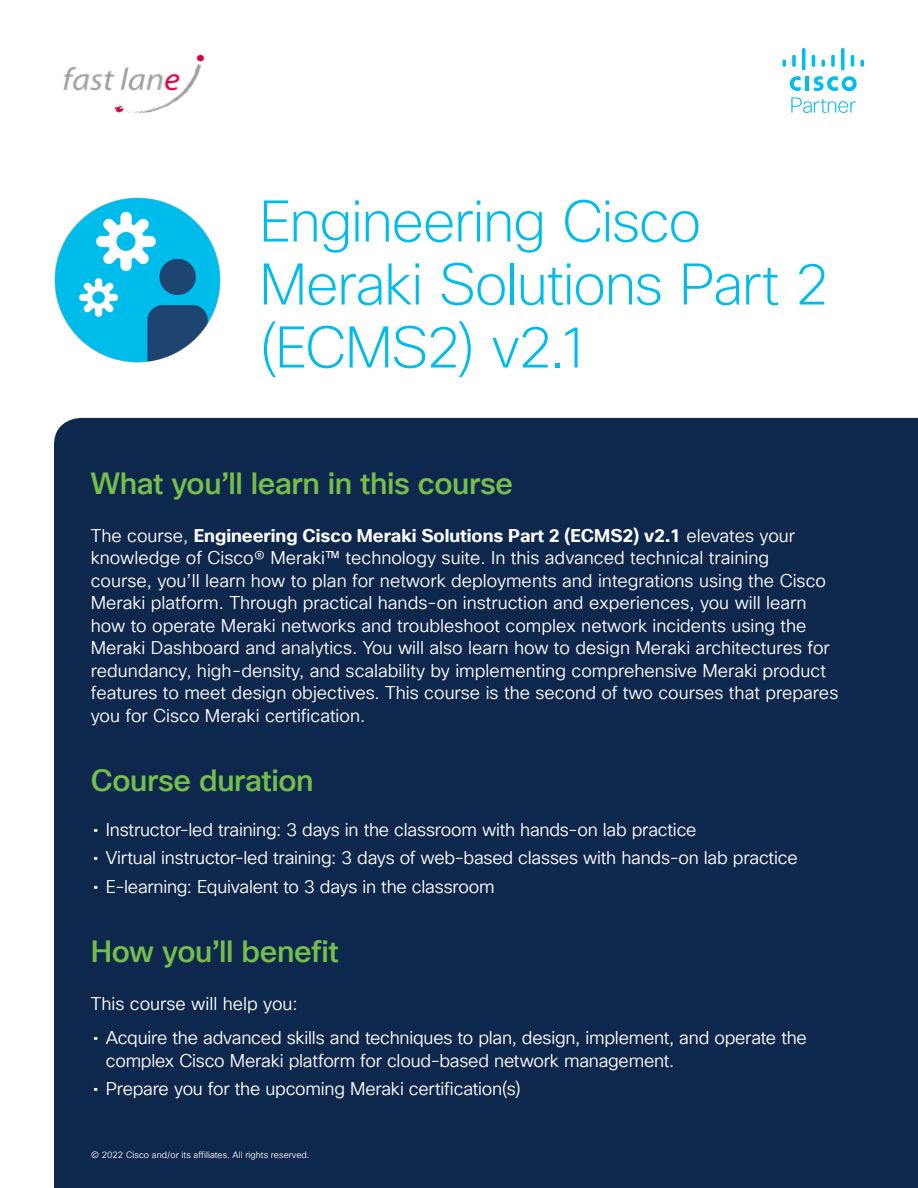
<style>
.page{position:relative;width:918px;height:1188px;background:#fff}
.page>*{position:absolute;margin:0;border:0;box-sizing:border-box;transform-origin:0 0}
.Title_Headline{font:200 57px/63px "Cisco Sans TT";letter-spacing:-.025em;color:#00bceb}
.Intro_Heading-Green{font:500 30px "Cisco Sans TT";letter-spacing:-.015em;color:#74bf4b}
.Body_White{font:18px/22.5px "Cisco Sans TT Light";color:#fff}
.Footer_white{font:9px "Cisco Sans TT Light";color:#fff}
.s1{font-family:"Cisco Sans TT";font-weight:700}
.s2{font-family:"Cisco Sans TT"}
</style>
<div class="page">
<svg style="left:790px;top:76px;width:67px;height:37px"></svg>
<svg style="left:782px;top:60px;width:4px;height:7px"></svg>
<svg style="left:792px;top:54px;width:4px;height:13px"></svg>
<svg style="left:802px;top:48px;width:4px;height:22px"></svg>
<svg style="left:812px;top:54px;width:3px;height:13px"></svg>
<svg style="left:821px;top:60px;width:4px;height:7px"></svg>
<svg style="left:831px;top:54px;width:4px;height:13px"></svg>
<svg style="left:841px;top:48px;width:4px;height:22px"></svg>
<svg style="left:851px;top:54px;width:3px;height:13px"></svg>
<svg style="left:860px;top:59px;width:4px;height:8px"></svg>
<div style="left:54px;top:418px;width:864px;height:770px;background:#0d274d"></div>
<img style="left:54px;top:197px;width:167px;height:166px">
<img style="left:63px;top:54px;width:142px;height:60px">
<p class="Title_Headline" style="left:259px;top:192px;width:572px">Engineering Cisco<br>Meraki Solutions Part 2 (ECMS2) v2.1</p>
<p class="Intro_Heading-Green" style="left:91px;top:464px;width:424px">What you’ll learn in this course</p>
<p class="Body_White" style="left:91px;top:525px;width:749px">The course, <span class="s1">Engineering Cisco Meraki Solutions Part 2 (ECMS2) v2.1</span> elevates your knowledge of Cisco® Meraki™ technology suite. In this advanced technical training<br>course, you’ll learn how to plan for network deployments and integrations using the Cisco Meraki platform. Through practical hands-on instruction and experiences, you will learn how to operate Meraki networks and troubleshoot complex network incidents using the Meraki Dashboard and analytics. You will also learn how to design Meraki architectures for redundancy, high-density, and scalability by implementing comprehensive Meraki product features to meet design objectives. This course is the second of two courses that prepares you for Cisco Meraki certification.</p>
<p class="Intro_Heading-Green" style="left:91px;top:761px;width:224px">Course duration</p>
<p class="Body_White" style="left:93px;top:819px;width:605px"><span class="s2">•</span> Instructor-led training: 3 days in the classroom with hands-on lab practice</p>
<p class="Body_White" style="left:93px;top:847px;width:706px"><span class="s2">•</span> Virtual instructor-led training: 3 days of web-based classes with hands-on lab practice</p>
<p class="Body_White" style="left:93px;top:876px;width:403px"><span class="s2">•</span> E-learning: Equivalent to 3 days in the classroom</p>
<p class="Intro_Heading-Green" style="left:91px;top:932px;width:249px">How you’ll benefit</p>
<p class="Body_White" style="left:91px;top:993px;width:208px">This course will help you:</p>
<p class="Body_White" style="left:106px;top:1027px;width:703px;text-indent:-13px"><span class="s2">•</span> Acquire the advanced skills and techniques to plan, design, implement, and operate the complex Cisco Meraki platform for cloud-based network management.</p>
<p class="Body_White" style="left:93px;top:1078px;width:429px"><span class="s2">•</span> Prepare you for the upcoming Meraki certification(s)</p>
<p class="Footer_white" style="left:91px;top:1149px;width:220px">© 2022 Cisco and/or its affiliates. All rights reserved.</p>
</div>
